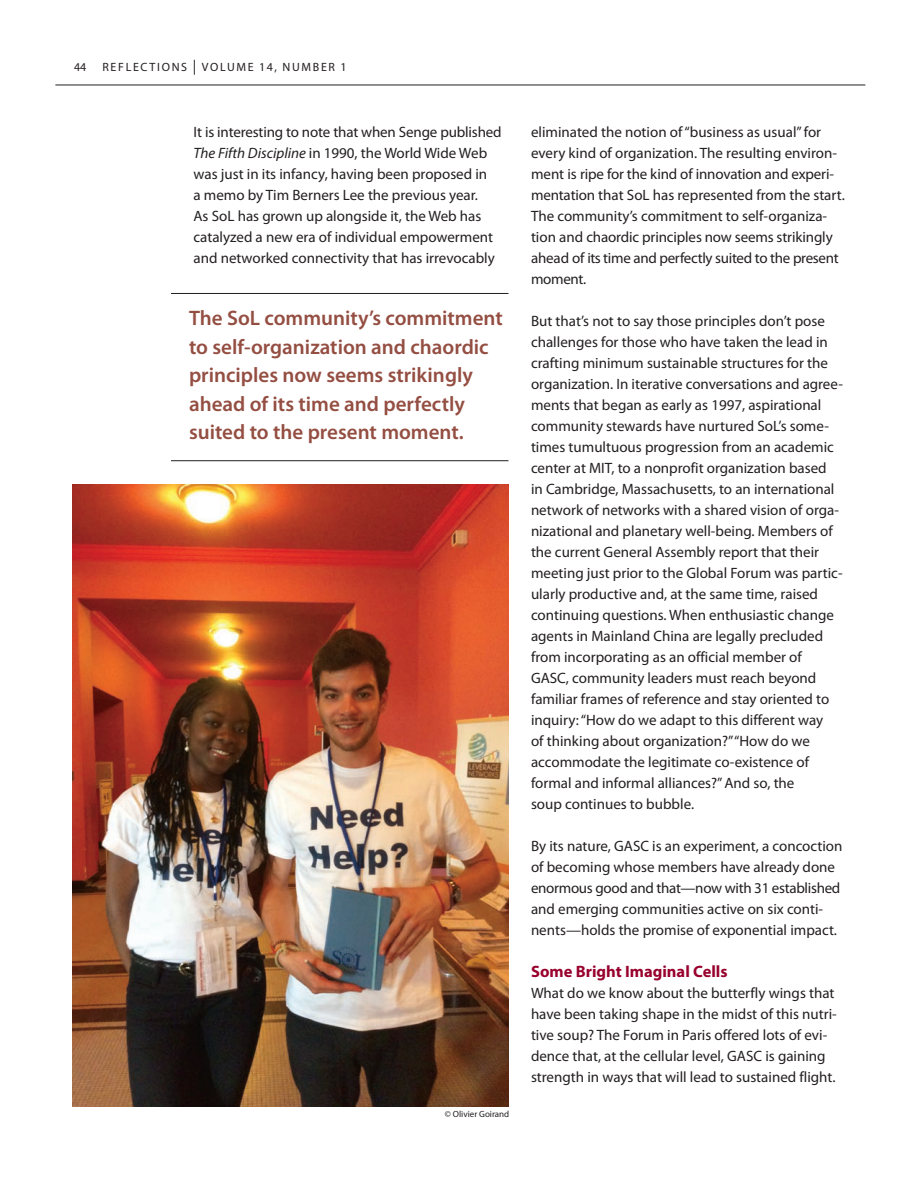
<style>
.page{position:relative;width:918px;height:1188px;background:#fff}
.page>*{position:absolute;margin:0;border:0;box-sizing:border-box;transform-origin:0 0}
.t1{font:600 21px/28.5px "Myriad Pro";color:#944e42}
.t2{font:700 16.5px "Myriad Pro";color:#98012d}
.t3{font:15px/21px "Myriad Pro";color:#231f20}
.t4{font:12px "Myriad Pro";letter-spacing:.14em;color:#231f20}
.t5{font:9px "Myriad Pro";color:#231f20}
.s1{font-size:15px}
.s2{font-style:italic}
</style>
<div class="page">
<img style="left:72px;top:485px;width:437px;height:622px">
<hr style="left:55px;top:85px;width:810px;height:1px;background:#231f20">
<hr style="left:171px;top:293px;width:337px;height:1px;background:#231f20">
<hr style="left:171px;top:460px;width:337px;height:1px;background:#231f20">
<p class="t4" style="left:74px;top:59px;width:274px">44 REFLECTIONS <span class="s1">|</span> VOLUME 14, NUMBER 1</p>
<p class="t3" style="left:194px;top:121px;width:310px">It is interesting to note that when Senge published <span class="s2">The Fifth Discipline</span> in 1990, the World Wide Web was just in its infancy, having been proposed in<br>a memo by Tim Berners Lee the previous year.<br>As SoL has grown up alongside it, the Web has catalyzed a new era of individual empowerment and networked connectivity that has irrevocably</p>
<p class="t3" style="left:531px;top:121px;width:315px">eliminated the notion of “business as usual” for every kind of organization. The resulting environ&shy;ment is ripe for the kind of innovation and experi&shy;mentation that SoL has represented from the start.<br>The community’s commitment to self-organiza&shy;tion and chaordic principles now seems strikingly ahead of its time and perfectly suited to the present moment.</p>
<p class="t3" style="left:531px;top:310px;width:314px">But that’s not to say those principles don’t pose challenges for those who have taken the lead in crafting minimum sustainable structures for the organization. In iterative conversations and agree&shy;ments that began as early as 1997, aspirational community stewards have nurtured SoL’s some&shy;times tumultuous progression from an academic center at MIT, to a nonprofit organization based<br>in Cambridge, Massachusetts, to an international network of networks with a shared vision of orga&shy;nizational and planetary well-being. Members of the current General Assembly report that their meeting just prior to the Global Forum was partic&shy;ularly productive and, at the same time, raised continuing questions. When enthusiastic change agents in Mainland China are legally precluded from incorporating as an official member of GASC, community leaders must reach beyond familiar frames of reference and stay oriented to inquiry: “How do we adapt to this different way<br>of thinking about organization?” “How do we accommodate the legitimate co-existence of formal and informal alliances?” And so, the<br>soup continues to bubble.</p>
<p class="t3" style="left:531px;top:835px;width:313px">By its nature, GASC is an experiment, a concoction of becoming whose members have already done enormous good and that—now with 31 established and emerging communities active on six conti&shy;nents—holds the promise of exponential impact.</p>
<p class="t2" style="left:531px;top:961px;width:198px">Some Bright Imaginal Cells</p>
<p class="t3" style="left:531px;top:982px;width:307px">What do we know about the butterfly wings that have been taking shape in the midst of this nutri&shy;tive soup? The Forum in Paris offered lots of evi&shy;dence that, at the cellular level, GASC is gaining strength in ways that will lead to sustained flight.</p>
<h1 class="t1" style="left:189px;top:304px;width:315px">The SoL community’s commitment to self-organization and chaordic principles now seems strikingly ahead of its time and perfectly suited to the present moment.</h1>
<p class="t5" style="left:445px;top:1109px;width:66px">© Olivier Goirand</p>
</div>
